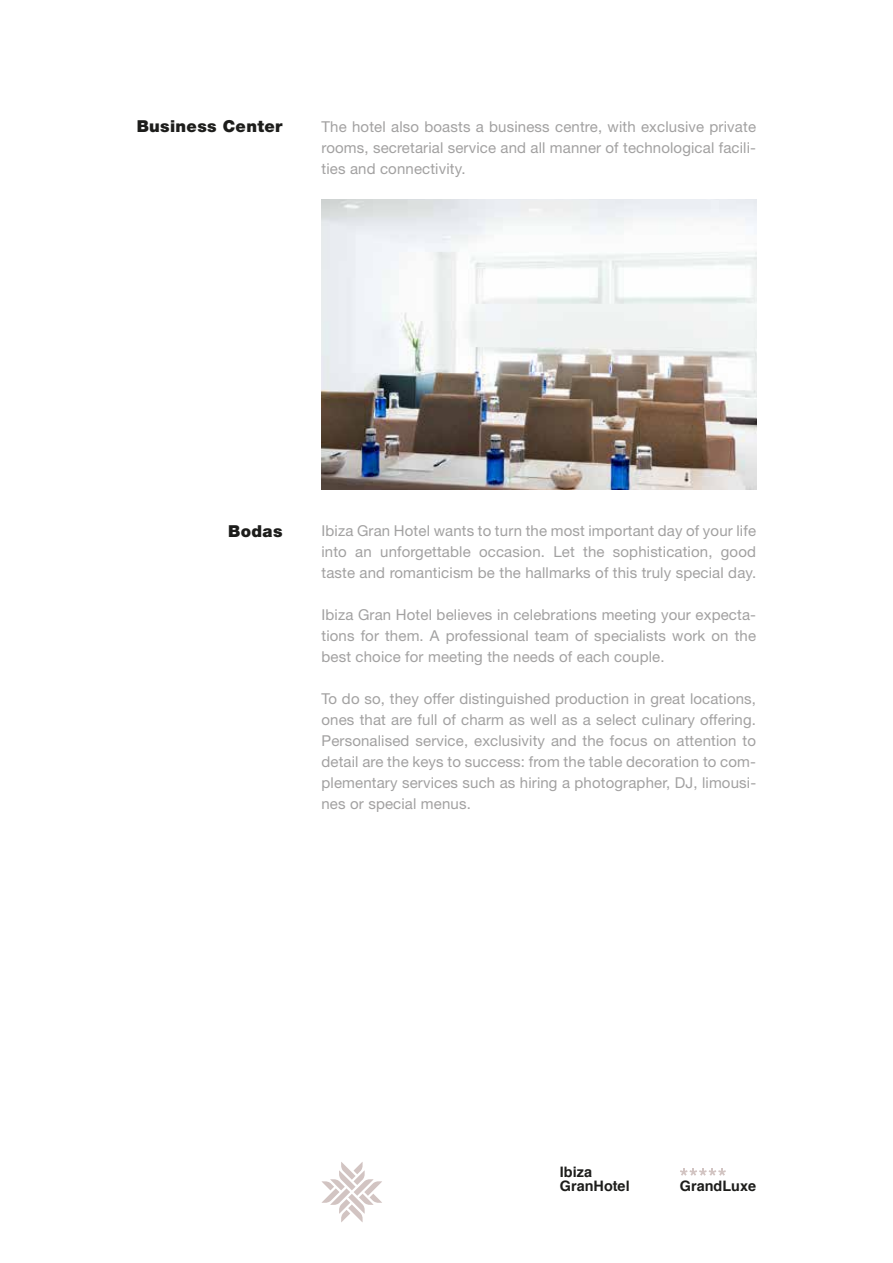
<style>
.page{position:relative;width:893px;height:1263px;background:#fff}
.page>*{position:absolute;margin:0;border:0;box-sizing:border-box;transform-origin:0 0}
.t1{font:900 16.5px "Helvetica Neue LT Std";letter-spacing:.02em;color:#1d1d1b}
.t2{font:15px/21px "Helvetica Neue LT Std";letter-spacing:.01em;color:#a2a1a1;text-align:justify}
.t3{font:700 14.4px/14px "Helvetica";color:#1d1d1b}
</style>
<div class="page">
<img style="left:321px;top:200px;width:435px;height:290px">
<svg style="left:322px;top:1162px;width:60px;height:60px"></svg>
<svg style="left:680px;top:1168px;width:46px;height:8px"></svg>
<p class="t1" style="left:137px;top:116px;width:147px">Business Center</p>
<p class="t2" style="left:321px;top:116px;width:436px">The hotel also boasts a business centre, with exclusive private rooms, secretarial service and all manner of technological facili&shy;ties and connectivity.</p>
<p class="t1" style="left:228px;top:521px;width:56px">Bodas</p>
<p class="t2" style="left:321px;top:520px;width:436px">Ibiza Gran Hotel wants to turn the most important day of your life into an unforgettable occasion. Let the sophistication, good taste and romanticism be the hallmarks of this truly special day.</p>
<p class="t2" style="left:321px;top:604px;width:436px">Ibiza Gran Hotel believes in celebrations meeting your expecta&shy;tions for them. A professional team of specialists work on the best choice for meeting the needs of each couple.</p>
<p class="t2" style="left:321px;top:688px;width:436px">To do so, they offer distinguished production in great locations, ones that are full of charm as well as a select culinary offering.<br>Personalised service, exclusivity and the focus on attention to detail are the keys to success: from the table decoration to com&shy;plementary services such as hiring a photographer, DJ, limousi&shy;nes or special menus.</p>
<p class="t3" style="left:560px;top:1165px;width:71px">Ibiza<br>GranHotel</p>
<p class="t3" style="left:680px;top:1179px;width:78px">GrandLuxe</p>
</div>
